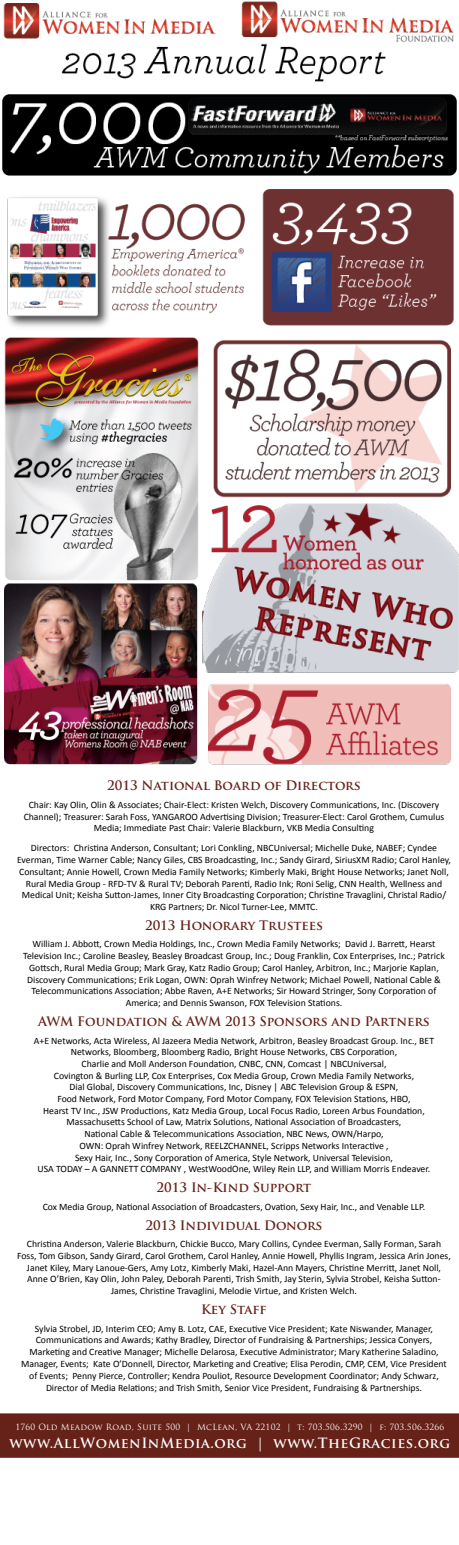
<style>
.page{position:relative;width:459px;height:1545px;background:#fff}
.page>*{position:absolute;margin:0;border:0;box-sizing:border-box;transform-origin:0 0}
.t1{font:700 13.8px "Trajan Pro";letter-spacing:.04em;color:#fff}
.t2{font:700 12.75px "Trajan Pro";color:#662218}
.t3{font:9.75px/11.7px "Calibri";color:#000;text-align:center}
.t4{font:8.4px "Trajan Pro";letter-spacing:.03em;color:#fff}
</style>
<div class="page">
<img style="left:2px;top:1px;width:455px;height:175px">
<img style="left:202px;top:339px;width:257px;height:426px">
<img style="left:4px;top:338px;width:195px;height:427px">
<img style="left:8px;top:189px;width:446px;height:149px">
<div style="left:0;top:1413px;width:459px;height:44px;background:#662218"></div>
<p class="t2" style="left:107px;top:777px;width:255px">2013 National Board of Directors</p>
<p class="t3" style="left:24px;top:799px;width:422px">Chair: Kay Olin, Olin &amp; Associates; Chair-Elect: Kristen Welch, Discovery Communications, Inc. (Discovery<br>Channel); Treasurer: Sarah Foss, YANGAROO Advertising Division; Treasurer-Elect: Carol Grothem, Cumulus<br>Media; Immediate Past Chair: Valerie Blackburn, VKB Media Consulting</p>
<p class="t3" style="left:17px;top:842px;width:435px">Directors: Christina Anderson, Consultant; Lori Conkling, NBCUniversal; Michelle Duke, NABEF; Cyndee Everman, Time Warner Cable; Nancy Giles, CBS Broadcasting, Inc.; Sandy Girard, SiriusXM Radio; Carol Hanley, Consultant; Annie Howell, Crown Media Family Networks; Kimberly Maki, Bright House Networks; Janet Noll, Rural Media Group - RFD-TV &amp; Rural TV; Deborah Parenti, Radio Ink; Roni Selig, CNN Health, Wellness and Medical Unit; Keisha Sutton-James, Inner City Broadcasting Corporation; Christine Travaglini, Christal Radio/ KRG Partners; Dr. Nicol Turner-Lee, MMTC.</p>
<p class="t2" style="left:145px;top:917px;width:179px">2013 Honorary Trustees</p>
<p class="t3" style="left:23px;top:938px;width:423px">William J. Abbott, Crown Media Holdings, Inc., Crown Media Family Networks; David J. Barrett, Hearst Television Inc.; Caroline Beasley, Beasley Broadcast Group, Inc.; Doug Franklin, Cox Enterprises, Inc.; Patrick Gottsch, Rural Media Group; Mark Gray, Katz Radio Group; Carol Hanley, Arbitron, Inc.; Marjorie Kaplan, Discovery Communications; Erik Logan, OWN: Oprah Winfrey Network; Michael Powell, National Cable &amp; Telecommunications Association; Abbe Raven, A+E Networks; Sir Howard Stringer, Sony Corporation of America; and Dennis Swanson, FOX Television Stations.</p>
<p class="t2" style="left:38px;top:1013px;width:393px">AWM Foundation &amp; AWM 2013 Sponsors and Partners</p>
<p class="t3" style="left:34px;top:1034px;width:402px">A+E Networks, Acta Wireless, Al Jazeera Media Network, Arbitron, Beasley Broadcast Group. Inc., BET Networks, Bloomberg, Bloomberg Radio, Bright House Networks, CBS Corporation,<br>Charlie and Moll Anderson Foundation, CNBC, CNN, Comcast | NBCUniversal,<br>Covington &amp; Burling LLP, Cox Enterprises, Cox Media Group, Crown Media Family Networks,<br>Dial Global, Discovery Communications, Inc, Disney | ABC Television Group &amp; ESPN,<br>Food Network, Ford Motor Company, Ford Motor Company, FOX Television Stations, HBO,<br>Hearst TV Inc., JSW Productions, Katz Media Group, Local Focus Radio, Loreen Arbus Foundation, Massachusetts School of Law, Matrix Solutions, National Association of Broadcasters,<br>National Cable &amp; Telecommunications Association, NBC News, OWN/Harpo,<br>OWN: Oprah Winfrey Network, REELZCHANNEL, Scripps Networks Interactive ,<br>Sexy Hair, Inc., Sony Corporation of America, Style Network, Universal Television,<br>USA TODAY – A GANNETT COMPANY , WestWoodOne, Wiley Rein LLP, and William Morris Endeaver.</p>
<p class="t2" style="left:157px;top:1179px;width:156px">2013 In-Kind Support</p>
<p class="t3" style="left:43px;top:1200px;width:384px">Cox Media Group, National Association of Broadcasters, Ovation, Sexy Hair, Inc., and Venable LLP.</p>
<p class="t2" style="left:146px;top:1216px;width:178px">2013 Individual Donors</p>
<p class="t3" style="left:17px;top:1238px;width:435px">Christina Anderson, Valerie Blackburn, Chickie Bucco, Mary Collins, Cyndee Everman, Sally Forman, Sarah Foss, Tom Gibson, Sandy Girard, Carol Grothem, Carol Hanley, Annie Howell, Phyllis Ingram, Jessica Arin Jones, Janet Kiley, Mary Lanoue-Gers, Amy Lotz, Kimberly Maki, Hazel-Ann Mayers, Christine Merritt, Janet Noll, Anne O’Brien, Kay Olin, John Paley, Deborah Parenti, Trish Smith, Jay Sterin, Sylvia Strobel, Keisha Sutton-James, Christine Travaglini, Melodie Virtue, and Kristen Welch.</p>
<p class="t2" style="left:201px;top:1301px;width:67px">Key Staff</p>
<p class="t3" style="left:21px;top:1322px;width:427px">Sylvia Strobel, JD, Interim CEO; Amy B. Lotz, CAE, Executive Vice President; Kate Niswander, Manager, Communications and Awards; Kathy Bradley, Director of Fundraising &amp; Partnerships; Jessica Conyers, Marketing and Creative Manager; Michelle Delarosa, Executive Administrator; Mary Katherine Saladino, Manager, Events; Kate O’Donnell, Director, Marketing and Creative; Elisa Perodin, CMP, CEM, Vice President of Events; Penny Pierce, Controller; Kendra Pouliot, Resource Development Coordinator; Andy Schwarz,</p>
<p class="t3" style="left:46px;top:1381px;width:377px">Director of Media Relations; and Trish Smith, Senior Vice President, Fundraising &amp; Partnerships.</p>
<p class="t4" style="left:15px;top:1420px;width:431px">1760 Old Meadow Road, Suite 500 | McLean, VA 22102 | t: 703.506.3290 | f: 703.506.3266</p>
<p class="t1" style="left:10px;top:1433px;width:442px">www.AllWomenInMedia.org | www.TheGracies.org</p>
</div>
